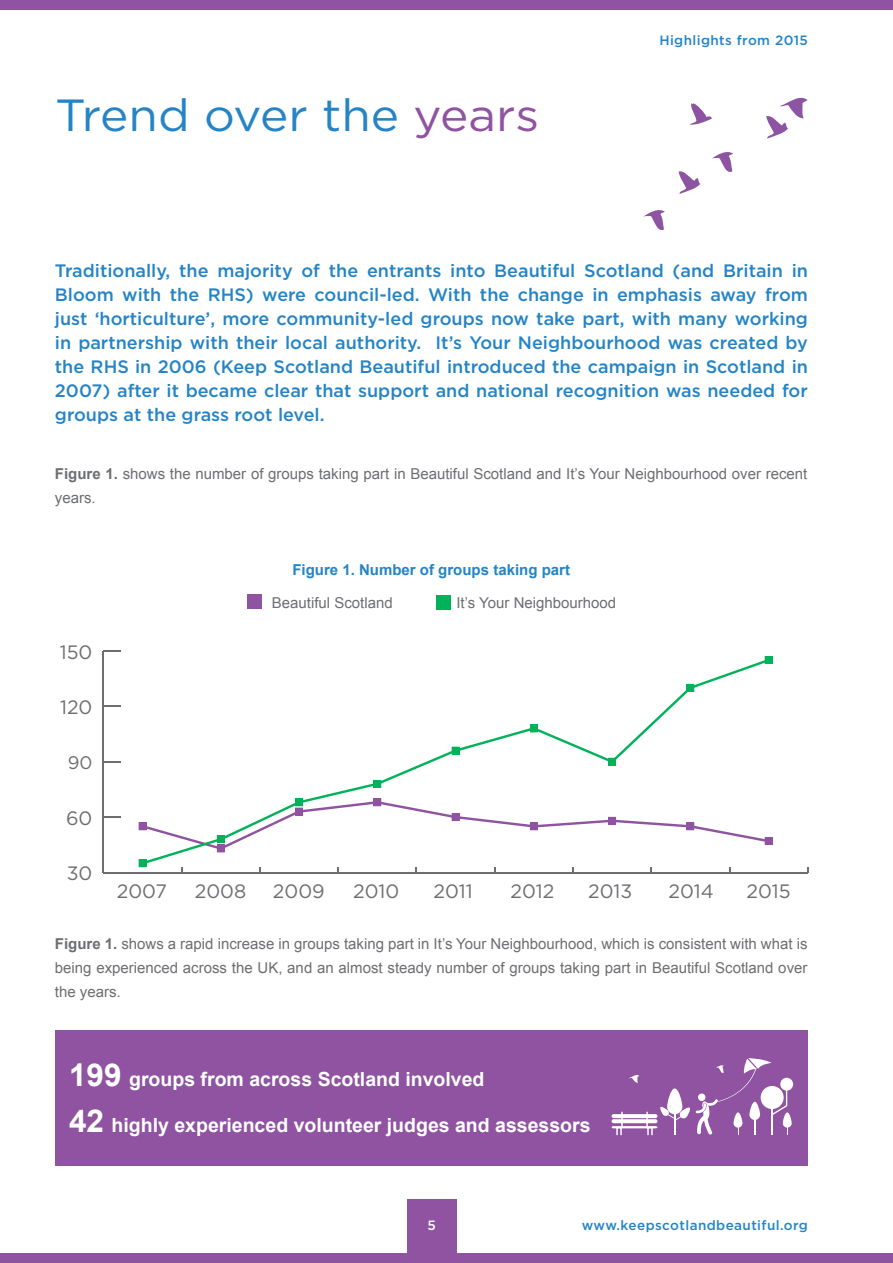
<style>
.page{position:relative;width:893px;height:1263px;background:#fff}
.page>*{position:absolute;margin:0;border:0;box-sizing:border-box;transform-origin:0 0}
.t1{font:45px "Gotham";color:#2484c6;scale:1.06 1}
.t2{font:700 19.5px "Arial";color:#fff}
.t3{font:19.35px "Gotham";color:#6d6e71}
.t4{font:18.15px "Gotham";color:#6d6e71}
.t5{font:500 18px/24px "Gotham";color:#2484c6;text-align:justify}
.t6{font:15px/24px "Arial";color:#6d6e71}
.t7{font:700 15px "Arial";color:#2484c6}
.t8{font:500 13.5px "Gotham";letter-spacing:.03em;color:#2484c6}
.t9{font:500 13.5px "Gotham";color:#fff}
.s1{color:#8f53a1}
.s2{font-weight:700}
.s3{font-size:31.5px}
</style>
<div class="page">
<div style="left:407px;top:1199px;width:50px;height:64px;background:#8f53a1"></div>
<div style="left:0;top:1253px;width:893px;height:10px;background:#8f53a1"></div>
<div style="left:0;top:0;width:893px;height:10px;background:#8f53a1"></div>
<hr style="left:103px;top:872px;width:705px;height:1px;background:#6d6e71">
<hr style="left:103px;top:651px;width:1px;height:221px;background:#6d6e71">
<svg style="left:104px;top:816px;width:17px;height:2px"></svg>
<svg style="left:104px;top:761px;width:17px;height:1px"></svg>
<svg style="left:104px;top:706px;width:17px;height:1px"></svg>
<svg style="left:103px;top:650px;width:18px;height:1px"></svg>
<svg style="left:139px;top:656px;width:634px;height:216px"></svg>
<div style="left:247px;top:594px;width:15px;height:15px;background:#8f53a1"></div>
<div style="left:436px;top:596px;width:14px;height:14px;background:#00b25a"></div>
<svg style="left:689px;top:103px;width:23px;height:22px"></svg>
<svg style="left:712px;top:152px;width:21px;height:20px"></svg>
<svg style="left:766px;top:97px;width:41px;height:42px"></svg>
<svg style="left:643px;top:210px;width:22px;height:20px"></svg>
<svg style="left:679px;top:171px;width:21px;height:23px"></svg>
<div style="left:55px;top:1030px;width:752px;height:135px;background:#8f53a1"></div>
<div style="left:780px;top:1078px;width:13px;height:13px;background:#fff;border-radius:50%"></div>
<svg style="left:783px;top:1112px;width:9px;height:15px"></svg>
<svg style="left:612px;top:1058px;width:176px;height:77px"></svg>
<h1 class="t1" style="left:55px;top:90px;width:458px">Trend over the <span class="s1">years</span></h1>
<p class="t8" style="left:659px;top:33px;width:150px">Highlights from 2015</p>
<p class="t5" style="left:55px;top:258px;width:754px">Traditionally, the majority of the entrants into Beautiful Scotland (and Britain in Bloom with the RHS) were council-led. With the change in emphasis away from just ‘horticulture’, more community-led groups now take part, with many working in partnership with their local authority. It’s Your Neighbourhood was created by the RHS in 2006 (Keep Scotland Beautiful introduced the campaign in Scotland in 2007) after it became clear that support and national recognition was needed for groups at the grass root level.</p>
<p class="t6" style="left:55px;top:461px;width:754px"><span class="s2">Figure 1.</span> shows the number of groups taking part in Beautiful Scotland and It’s Your Neighbourhood over recent years.</p>
<p class="t7" style="left:292px;top:560px;width:279px">Figure 1. Number of groups taking part</p>
<p class="t3" style="left:60px;top:641px;width:34px">150</p>
<p class="t3" style="left:60px;top:696px;width:34px">120</p>
<p class="t4" style="left:68px;top:753px;width:26px">90</p>
<p class="t3" style="left:66px;top:807px;width:28px">60</p>
<p class="t3" style="left:67px;top:863px;width:27px">30</p>
<p class="t6" style="left:272px;top:590px;width:122px">Beautiful Scotland</p>
<p class="t6" style="left:456px;top:590px;width:161px">It’s Your Neighbourhood</p>
<p class="t3" style="left:117px;top:881px;width:52px">2007</p>
<p class="t3" style="left:195px;top:881px;width:53px">2008</p>
<p class="t3" style="left:273px;top:881px;width:53px">2009</p>
<p class="t3" style="left:353px;top:881px;width:48px">2010</p>
<p class="t3" style="left:433px;top:881px;width:41px">2011</p>
<p class="t3" style="left:510px;top:881px;width:45px">2012</p>
<p class="t3" style="left:588px;top:881px;width:46px">2013</p>
<p class="t3" style="left:669px;top:881px;width:47px">2014</p>
<p class="t3" style="left:746px;top:881px;width:46px">2015</p>
<p class="t6" style="left:55px;top:932px;width:754px;text-align:justify"><span class="s2">Figure 1.</span> shows a rapid increase in groups taking part in It’s Your Neighbourhood, which is consistent with what is being experienced across the UK, and an almost steady number of groups taking part in Beautiful Scotland over the years.</p>
<p class="t2" style="left:69px;top:1066px;width:417px"><span class="s3">199</span> groups from across Scotland involved</p>
<p class="t2" style="left:69px;top:1112px;width:523px"><span class="s3">42</span> highly experienced volunteer judges and assessors</p>
<p class="t9" style="left:427px;top:1217px;width:10px">5</p>
<p class="t8" style="left:582px;top:1217px;width:228px">www.keepscotlandbeautiful.org</p>
</div>
